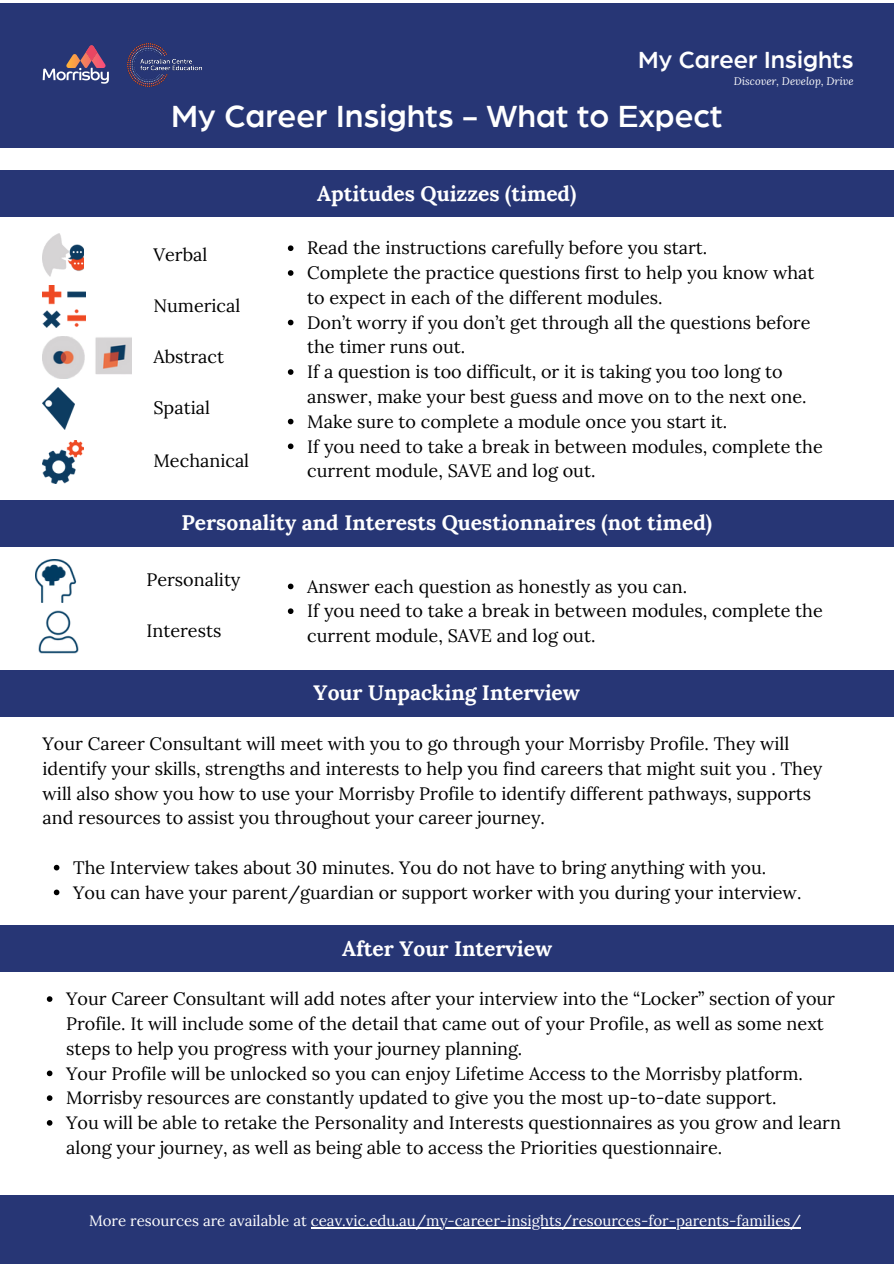
<style>
.page{position:relative;width:894px;height:1264px;background:#fff}
.page>*{position:absolute;margin:0;border:0;box-sizing:border-box;transform-origin:0 0}
.t1{font:500 33px "Arboria";color:#fff}
.t2{font:500 25.2px "Arboria";color:#fff}
.t3{font:700 21px "Lora";color:#fff}
.t4{font:18px/24.8px "Lora";color:#000}
.t5{font:15px "Lora";color:#fff}
.t6{font:italic 10.8px "Lora";color:#fff}
</style>
<div class="page">
<img style="left:36px;top:559px;width:41px;height:43px">
<img style="left:38px;top:610px;width:40px;height:43px">
<img style="left:43px;top:234px;width:40px;height:42px">
<img style="left:43px;top:285px;width:42px;height:43px">
<img style="left:43px;top:336px;width:88px;height:43px">
<img style="left:43px;top:387px;width:31px;height:43px">
<img style="left:43px;top:440px;width:40px;height:43px">
<div style="left:0;top:170px;width:893px;height:47px;background:#273675"></div>
<div style="left:0;top:500px;width:893px;height:46px;background:#273675"></div>
<svg style="left:288px;top:245px;width:5px;height:6px"></svg>
<svg style="left:288px;top:270px;width:5px;height:6px"></svg>
<svg style="left:288px;top:320px;width:5px;height:5px"></svg>
<svg style="left:288px;top:369px;width:5px;height:6px"></svg>
<svg style="left:288px;top:419px;width:5px;height:5px"></svg>
<svg style="left:288px;top:443px;width:5px;height:6px"></svg>
<svg style="left:288px;top:583px;width:5px;height:6px"></svg>
<svg style="left:288px;top:608px;width:5px;height:6px"></svg>
<div style="left:0;top:1195px;width:893px;height:68px;background:#273675"></div>
<hr style="left:311px;top:1226px;width:489px;height:2px;background:#fff">
<div style="left:0;top:670px;width:893px;height:46px;background:#273675"></div>
<svg style="left:54px;top:864px;width:5px;height:6px"></svg>
<svg style="left:54px;top:889px;width:5px;height:6px"></svg>
<div style="left:0;top:925px;width:893px;height:47px;background:#273675"></div>
<svg style="left:47px;top:996px;width:5px;height:5px"></svg>
<svg style="left:47px;top:1070px;width:5px;height:6px"></svg>
<svg style="left:47px;top:1095px;width:5px;height:5px"></svg>
<svg style="left:47px;top:1120px;width:5px;height:5px"></svg>
<div style="left:0;top:3px;width:893px;height:107px;background:#273675"></div>
<div style="left:0;top:88px;width:893px;height:59px;background:#273675"></div>
<img style="left:128px;top:43px;width:74px;height:43px">
<svg style="left:43px;top:45px;width:66px;height:39px"></svg>
<p class="t2" style="left:638px;top:48px;width:217px">My Career Insights</p>
<h5 class="t6" style="left:733px;top:74px;width:122px">Discover, Develop, Drive</h5>
<p class="t1" style="left:171px;top:101px;width:552px">My Career Insights - What to Expect</p>
<h1 class="t4" style="left:153px;top:242px;width:55px">Verbal</h1>
<p class="t4" style="left:153px;top:293px;width:88px">Numerical</p>
<p class="t4" style="left:153px;top:344px;width:72px">Abstract</p>
<p class="t4" style="left:153px;top:395px;width:58px">Spatial</p>
<h4 class="t4" style="left:153px;top:448px;width:97px">Mechanical</h4>
<h4 class="t3" style="left:317px;top:179px;width:260px">Aptitudes Quizzes (timed)</h4>
<p class="t4" style="left:307px;top:235px;width:401px">Read the instructions carefully before you start.</p>
<p class="t4" style="left:307px;top:260px;width:508px">Complete the practice questions first to help you know what to expect in each of the different modules.</p>
<p class="t4" style="left:307px;top:310px;width:504px">Don’t worry if you don’t get through all the questions before the timer runs out.</p>
<p class="t4" style="left:307px;top:359px;width:500px">If a question is too difficult, or it is taking you too long to answer, make your best guess and move on to the next one.</p>
<p class="t4" style="left:307px;top:409px;width:421px">Make sure to complete a module once you start it.</p>
<p class="t4" style="left:307px;top:433px;width:517px">If you need to take a break in between modules, complete the current module, SAVE and log out.</p>
<h4 class="t3" style="left:181px;top:509px;width:532px">Personality and Interests Questionnaires (not timed)</h4>
<p class="t4" style="left:146px;top:567px;width:95px">Personality</p>
<h2 class="t4" style="left:146px;top:618px;width:76px">Interests</h2>
<h3 class="t4" style="left:307px;top:573px;width:381px">Answer each question as honestly as you can.</h3>
<p class="t4" style="left:307px;top:598px;width:517px">If you need to take a break in between modules, complete the current module, SAVE and log out.</p>
<h4 class="t3" style="left:313px;top:679px;width:268px">Your Unpacking Interview</h4>
<p class="t4" style="left:43px;top:731px;width:781px">Your Career Consultant will meet with you to go through your Morrisby Profile. They will identify your skills, strengths and interests to help you find careers that might suit you . They will also show you how to use your Morrisby Profile to identify different pathways, supports and resources to assist you throughout your career journey.</p>
<p class="t4" style="left:73px;top:854px;width:694px">The Interview takes about 30 minutes. You do not have to bring anything with you.</p>
<h3 class="t4" style="left:73px;top:879px;width:729px">You can have your parent/guardian or support worker with you during your interview.</h3>
<h4 class="t3" style="left:342px;top:934px;width:211px">After Your Interview</h4>
<p class="t4" style="left:66px;top:986px;width:770px">Your Career Consultant will add notes after your interview into the “Locker” section of your<br>Profile. It will include some of the detail that came out of your Profile, as well as some next steps to help you progress with your journey planning.</p>
<p class="t4" style="left:66px;top:1060px;width:738px">Your Profile will be unlocked so you can enjoy Lifetime Access to the Morrisby platform.</p>
<h3 class="t4" style="left:66px;top:1085px;width:711px">Morrisby resources are constantly updated to give you the most up-to-date support.</h3>
<p class="t4" style="left:66px;top:1110px;width:776px">You will be able to retake the Personality and Interests questionnaires as you grow and learn along your journey, as well as being able to access the Priorities questionnaire.</p>
<p class="t5" style="left:89px;top:1210px;width:713px">More resources are available at ceav.vic.edu.au/my-career-insights/resources-for-parents-families/</p>
</div>
